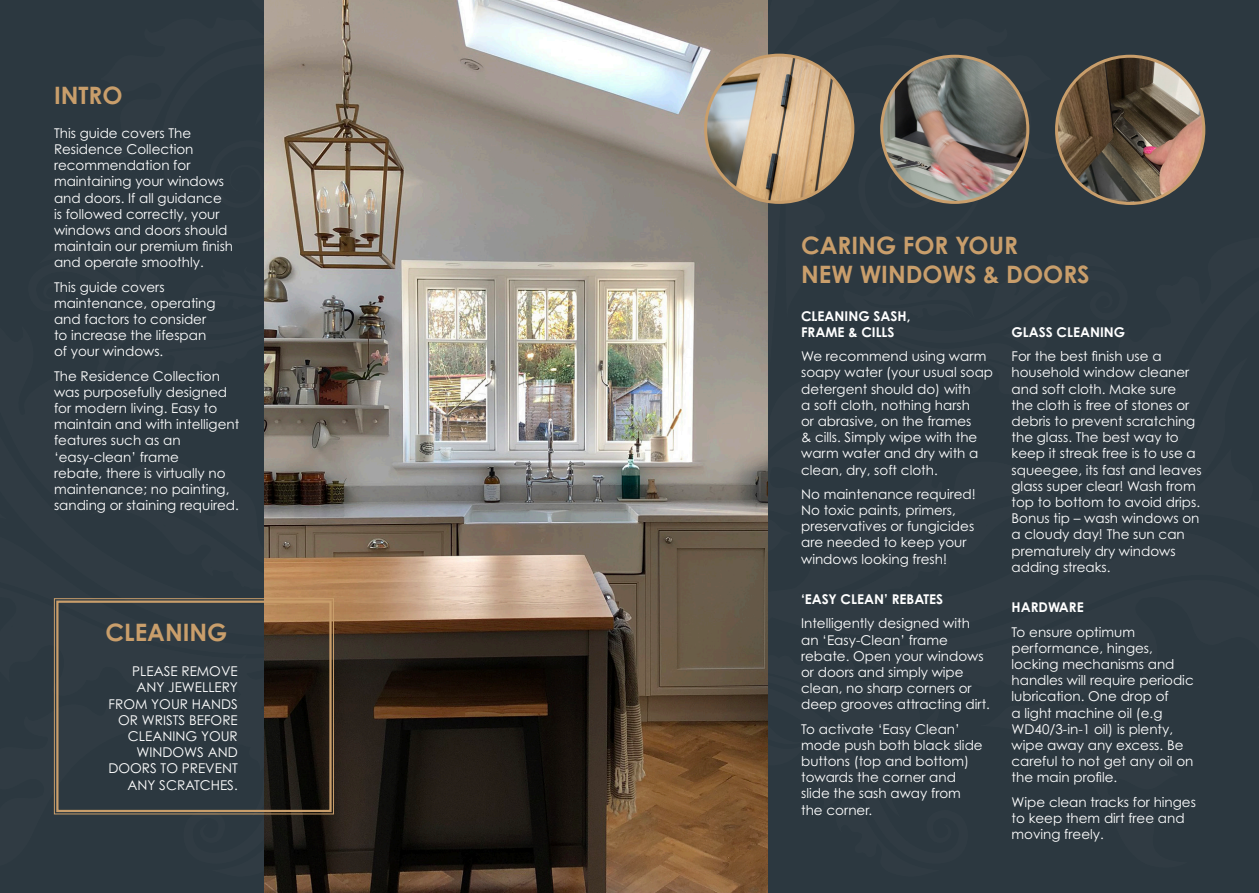
<style>
.page{position:relative;width:1259px;height:893px;background:#2c3840}
.page>*{position:absolute;margin:0;border:0;box-sizing:border-box;transform-origin:0 0}
.Body_copy_black_left{font:700 24px/28.8px "Century Gothic Pro";color:#c99e6b}
.Body_copy_black_left-2{font:13.5px/16.2px "Century Gothic Pro";color:#fff}
.Body_copy_black_left-3{font:700 13.5px/16.2px "Century Gothic Pro";color:#fff}
</style>
<div class="page">
<img style="left:264px;top:0;width:503px;height:893px">
<img style="left:1056px;top:56px;width:147px;height:147px;border-radius:74px">
<div style="left:1055px;top:55px;width:150px;height:150px;border:3px solid #c99e6b;border-radius:50%"></div>
<img style="left:881px;top:56px;width:146px;height:146px;border-radius:73px">
<div style="left:880px;top:55px;width:149px;height:149px;border:3px solid #c99e6b;border-radius:50%"></div>
<img style="left:705px;top:55px;width:148px;height:147px;border-radius:74px">
<div style="left:704px;top:54px;width:150px;height:150px;border:3px solid #c99e6b;border-radius:50%"></div>
<svg style="left:54px;top:598px;width:280px;height:217px;background:#303538"></svg>
<div style="left:56px;top:600px;width:276px;height:212px;border:2px solid #c99e6b"></div>
<p class="Body_copy_black_left" style="left:54px;top:80px;width:70px">INTRO</p>
<p class="Body_copy_black_left-2" style="left:54px;top:125px;width:181px">This guide covers The<br>Residence Collection recommendation for maintaining your windows and doors. If all guidance<br>is followed correctly, your windows and doors should maintain our premium finish and operate smoothly.</p>
<p class="Body_copy_black_left-2" style="left:54px;top:278px;width:163px">This guide covers maintenance, operating and factors to consider to increase the lifespan of your windows.</p>
<p class="Body_copy_black_left-2" style="left:54px;top:368px;width:187px">The Residence Collection was purposefully designed for modern living. Easy to maintain and with intelligent features such as an ‘easy-clean’ frame<br>rebate, there is virtually no maintenance; no painting, sanding or staining required.</p>
<p class="Body_copy_black_left" style="left:105px;top:617px;width:123px">CLEANING</p>
<p class="Body_copy_black_left-2" style="left:108px;top:663px;width:131px;text-align:right">PLEASE REMOVE<br>ANY JEWELLERY<br>FROM YOUR HANDS<br>OR WRISTS BEFORE<br>CLEANING YOUR<br>WINDOWS AND<br>DOORS TO PREVENT<br>ANY SCRATCHES.</p>
<p class="Body_copy_black_left" style="left:801px;top:231px;width:290px">CARING FOR YOUR<br>NEW WINDOWS &amp; DOORS</p>
<p class="Body_copy_black_left-3" style="left:801px;top:308px;width:111px">CLEANING SASH,<br>FRAME &amp; CILLS</p>
<p class="Body_copy_black_left-2" style="left:801px;top:348px;width:193px">We recommend using warm soapy water (your usual soap detergent should do) with<br>a soft cloth, nothing harsh<br>or abrasive, on the frames<br>&amp; cills. Simply wipe with the warm water and dry with a clean, dry, soft cloth.</p>
<p class="Body_copy_black_left-2" style="left:801px;top:486px;width:176px">No maintenance required!<br>No toxic paints, primers, preservatives or fungicides are needed to keep your windows looking fresh!</p>
<p class="Body_copy_black_left-3" style="left:801px;top:591px;width:143px">‘EASY CLEAN’ REBATES</p>
<p class="Body_copy_black_left-2" style="left:801px;top:615px;width:190px">Intelligently designed with an ‘Easy-Clean’ frame rebate. Open your windows or doors and simply wipe clean, no sharp corners or deep grooves attracting dirt.</p>
<p class="Body_copy_black_left-2" style="left:801px;top:720px;width:183px">To activate ‘Easy Clean’ mode push both black slide buttons (top and bottom) towards the corner and slide the sash away from the corner.</p>
<p class="Body_copy_black_left-3" style="left:1011px;top:324px;width:115px">GLASS CLEANING</p>
<p class="Body_copy_black_left-2" style="left:1011px;top:348px;width:192px">For the best finish use a household window cleaner and soft cloth. Make sure<br>the cloth is free of stones or debris to prevent scratching the glass. The best way to keep it streak free is to use a squeegee, its fast and leaves glass super clear! Wash from top to bottom to avoid drips.<br>Bonus tip – wash windows on a cloudy day! The sun can prematurely dry windows adding streaks.</p>
<p class="Body_copy_black_left-3" style="left:1011px;top:599px;width:74px">HARDWARE</p>
<p class="Body_copy_black_left-2" style="left:1011px;top:623px;width:184px">To ensure optimum performance, hinges, locking mechanisms and handles will require periodic lubrication. One drop of<br>a light machine oil (e.g<br>WD40/3-in-1 oil) is plenty, wipe away any excess. Be careful to not get any oil on the main profile.</p>
<p class="Body_copy_black_left-2" style="left:1011px;top:793px;width:186px">Wipe clean tracks for hinges to keep them dirt free and moving freely.</p>
</div>
